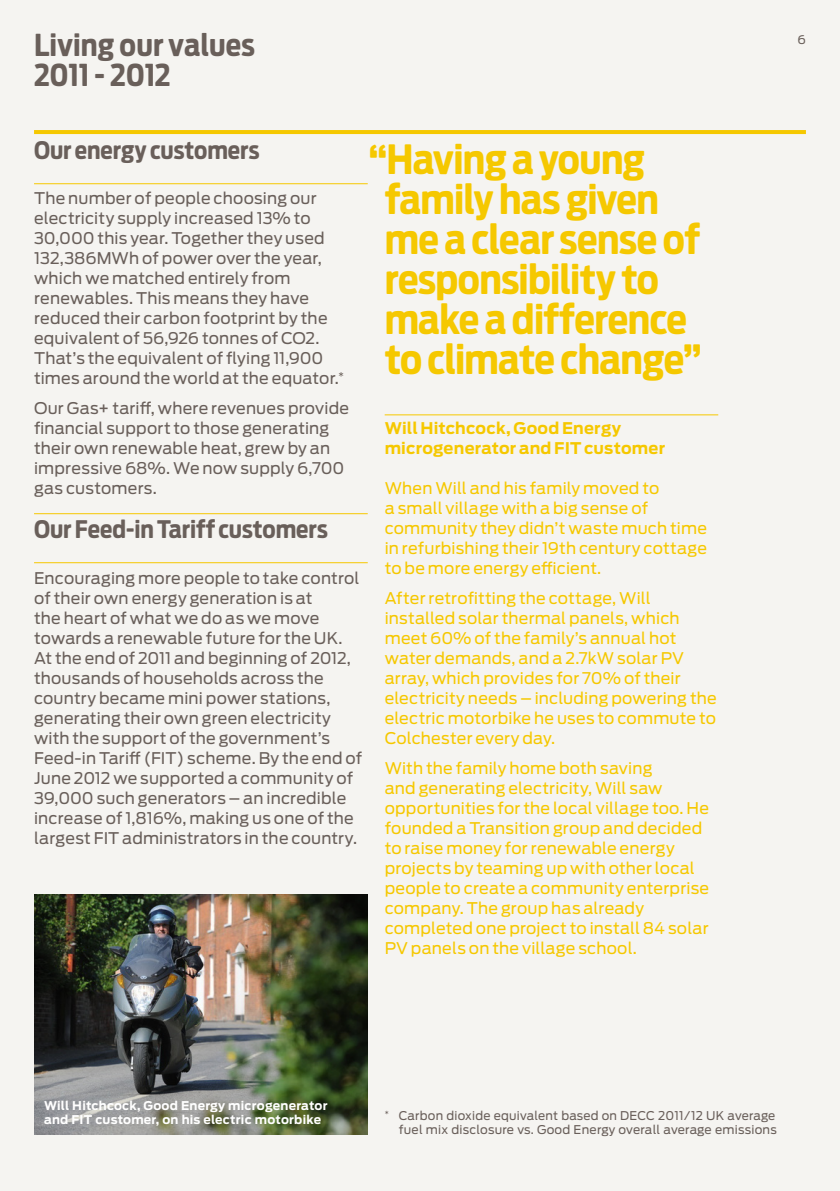
<style>
.page{position:relative;width:840px;height:1191px;background:#fff}
.page>*{position:absolute;margin:0;border:0;box-sizing:border-box;transform-origin:0 0}
.t1{font:700 40px/40px "GE Rounded";letter-spacing:-.02em;color:#f5c800}
.t2{font:700 30px/30px "GE Rounded";color:#695f5a}
.t3{font:700 24px "GE Rounded";letter-spacing:-.005em;color:#695f5a}
.t4{font:16px/20px "Antenna";letter-spacing:.01em;color:#695f5a}
.t5{font:16px/20px "Antenna";letter-spacing:.01em;color:#f5c800}
.t6{font:700 16px/20px "Antenna";letter-spacing:.01em;color:#f5c800}
.t7{font:12px/14px "Antenna";letter-spacing:.02em;color:#695f5a;text-align:right}
.t8{font:700 12px/14px "Antenna";letter-spacing:.02em;color:#fff}
</style>
<div class="page">
<div style="left:0;top:0;width:839px;height:1191px;background:#f5f4f1"></div>
<hr style="left:34px;top:130px;width:771px;height:4px;background:#f5c800">
<hr style="left:34px;top:183px;width:333px;height:1px;background:#f5c800">
<hr style="left:34px;top:513px;width:333px;height:1px;background:#f5c800">
<hr style="left:34px;top:562px;width:333px;height:1px;background:#f5c800">
<img style="left:34px;top:894px;width:333px;height:240px">
<hr style="left:384px;top:414px;width:333px;height:1px;background:#f5c800">
<h2 class="t2" style="left:34px;top:30px;width:222px">Living our values<br>2011 - 2012</h2>
<h3 class="t3" style="left:34px;top:136px;width:227px">Our energy customers</h3>
<p class="t4" style="left:34px;top:188px;width:311px">The number of people choosing our electricity supply increased 13% to 30,000 this year. Together they used 132,386MWh of power over the year, which we matched entirely from renewables. This means they have reduced their carbon footprint by the equivalent of 56,926 tonnes of CO2.<br>That’s the equivalent of flying 11,900 times around the world at the equator.<sup>*</sup></p>
<p class="t4" style="left:34px;top:398px;width:316px">Our Gas+ tariff, where revenues provide financial support to those generating their own renewable heat, grew by an impressive 68%. We now supply 6,700 gas customers.</p>
<h3 class="t3" style="left:34px;top:515px;width:295px">Our Feed-in Tariff customers</h3>
<p class="t4" style="left:34px;top:568px;width:329px">Encouraging more people to take control of their own energy generation is at<br>the heart of what we do as we move towards a renewable future for the UK.<br>At the end of 2011 and beginning of 2012, thousands of households across the country became mini power stations, generating their own green electricity with the support of the government’s Feed-in Tariff (FIT) scheme. By the end of June 2012 we supported a community of 39,000 such generators – an incredible increase of 1,816%, making us one of the largest FIT administrators in the country.</p>
<h1 class="t1" style="left:384px;top:140px;width:318px;text-indent:-16px">“Having a young family has given me a clear sense of responsibility to make a difference to climate change”</h1>
<p class="t6" style="left:384px;top:418px;width:282px">Will Hitchcock, Good Energy microgenerator and FIT customer</p>
<p class="t5" style="left:384px;top:478px;width:323px">When Will and his family moved to<br>a small village with a big sense of community they didn’t waste much time in refurbishing their 19th century cottage to be more energy efficient.</p>
<p class="t5" style="left:384px;top:588px;width:333px">After retrofitting the cottage, Will installed solar thermal panels, which meet 60% of the family’s annual hot water demands, and a 2.7kW solar PV array, which provides for 70% of their electricity needs – including powering the electric motorbike he uses to commute to Colchester every day.</p>
<p class="t5" style="left:384px;top:758px;width:326px">With the family home both saving<br>and generating electricity, Will saw opportunities for the local village too. He founded a Transition group and decided to raise money for renewable energy projects by teaming up with other local people to create a community enterprise company. The group has already completed one project to install 84 solar PV panels on the village school.</p>
<p class="t7" style="left:797px;top:32px;width:10px">6</p>
<p class="t8" style="left:44px;top:1099px;width:285px">Will Hitchcock, Good Energy microgenerator and FIT customer, on his electric motorbike</p>
<p class="t7" style="left:384px;top:1109px;width:393px"><sup>*</sup> Carbon dioxide equivalent based on DECC 2011/12 UK average fuel mix disclosure vs. Good Energy overall average emissions</p>
</div>
